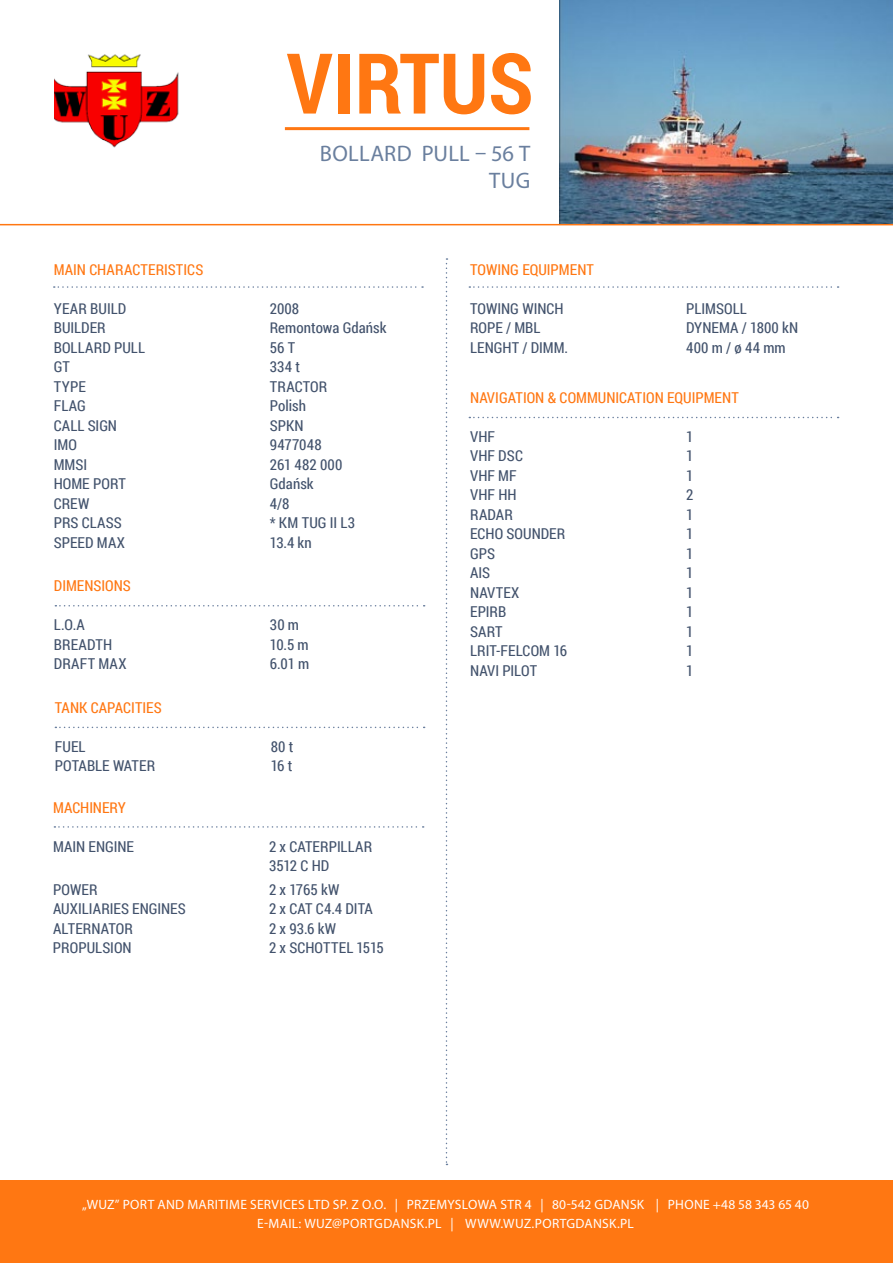
<style>
.page{position:relative;width:893px;height:1263px;background:#fff}
.page>*{position:absolute;margin:0;border:0;box-sizing:border-box;transform-origin:0 0}
.t1{font:700 84px "Roboto Condensed";color:#ff7712}
.t2{font:22.5px/27px "Myriad Pro";letter-spacing:.01em;color:#6a7f9e;text-align:right}
.t3{font:15px/19.5px "Roboto Condensed";letter-spacing:.005em;color:#42526c}
.t4{font:15px "Roboto Condensed";color:#ff7712}
.t5{font:13.5px "Myriad Pro";letter-spacing:.02em;color:#fff}
</style>
<div class="page">
<img style="left:559px;top:0;width:333px;height:224px">
<img style="left:54px;top:54px;width:125px;height:94px">
<svg style="left:54px;top:286px;width:369px;height:2px"></svg>
<hr style="left:0;top:224px;width:893px;height:1px;background:#ff7712">
<svg style="left:469px;top:286px;width:370px;height:2px"></svg>
<svg style="left:54px;top:826px;width:370px;height:2px"></svg>
<svg style="left:55px;top:605px;width:370px;height:1px"></svg>
<svg style="left:55px;top:727px;width:370px;height:1px"></svg>
<svg style="left:446px;top:258px;width:1px;height:907px"></svg>
<hr style="left:285px;top:127px;width:244px;height:3px;background:#ff7712">
<svg style="left:469px;top:417px;width:370px;height:1px"></svg>
<div style="left:0;top:1180px;width:893px;height:83px;background:#ff7712"></div>
<h1 class="t1" style="left:287px;top:24px;width:249px">VIRTUS</h1>
<h2 class="t2" style="left:320px;top:140px;width:212px">BOLLARD PULL – 56 T<br>TUG</h2>
<p class="t4" style="left:54px;top:259px;width:151px">MAIN CHARACTERISTICS</p>
<p class="t3" style="left:54px;top:298px;width:72px">YEAR BUILD</p>
<p class="t3" style="left:270px;top:298px;width:31px">2008</p>
<p class="t3" style="left:54px;top:318px;width:54px">BUILDER</p>
<p class="t3" style="left:270px;top:318px;width:118px">REMONTOWA GDAŃSK</p>
<p class="t3" style="left:54px;top:337px;width:93px">BOLLARD PULL</p>
<p class="t3" style="left:270px;top:337px;width:27px">56 T</p>
<p class="t3" style="left:54px;top:357px;width:18px">GT</p>
<p class="t3" style="left:270px;top:357px;width:32px">334 T</p>
<p class="t3" style="left:54px;top:376px;width:25px">TYPE</p>
<p class="t3" style="left:270px;top:376px;width:50px">TRACTOR</p>
<p class="t3" style="left:54px;top:396px;width:34px">FLAG</p>
<p class="t3" style="left:270px;top:396px;width:38px">POLISH</p>
<p class="t3" style="left:54px;top:415px;width:65px">CALL SIGN</p>
<p class="t3" style="left:162px;top:415px;width:25px">SPKN</p>
<p class="t3" style="left:54px;top:435px;width:9px">IMO</p>
<p class="t3" style="left:270px;top:435px;width:53px">9477048</p>
<p class="t3" style="left:54px;top:454px;width:35px">MMSI</p>
<p class="t3" style="left:270px;top:454px;width:74px">261 482 000</p>
<p class="t3" style="left:54px;top:474px;width:71px">HOME PORT</p>
<p class="t3" style="left:270px;top:474px;width:45px">GDAŃSK</p>
<p class="t3" style="left:54px;top:493px;width:36px">CREW</p>
<p class="t3" style="left:270px;top:493px;width:21px">4/8</p>
<p class="t3" style="left:54px;top:513px;width:9px">PRS</p>
<p class="t3" style="left:82px;top:513px;width:42px">CLASS</p>
<p class="t3" style="left:270px;top:513px;width:87px">* KM TUG II L3</p>
<p class="t3" style="left:54px;top:532px;width:71px">SPEED MAX</p>
<p class="t3" style="left:270px;top:532px;width:44px">13.4 KN</p>
<p class="t4" style="left:54px;top:576px;width:17px">DIMENSIONS</p>
<p class="t3" style="left:54px;top:615px;width:32px">L.O.A</p>
<p class="t3" style="left:270px;top:615px;width:31px">30 M</p>
<p class="t3" style="left:54px;top:634px;width:56px">BREADTH</p>
<p class="t3" style="left:270px;top:634px;width:40px">10.5 M</p>
<p class="t3" style="left:54px;top:654px;width:90px">DRAFT MAX</p>
<p class="t3" style="left:270px;top:654px;width:41px">6.01 M</p>
<p class="t4" style="left:55px;top:697px;width:108px">TANK CAPACITIES</p>
<p class="t3" style="left:55px;top:736px;width:32px">FUEL</p>
<p class="t3" style="left:271px;top:736px;width:24px">80 T</p>
<p class="t3" style="left:55px;top:756px;width:102px">POTABLE WATER</p>
<p class="t3" style="left:271px;top:756px;width:23px">16 T</p>
<p class="t4" style="left:53px;top:797px;width:74px">MACH INERY</p>
<p class="t3" style="left:53px;top:836px;width:83px">MAIN ENGINE</p>
<p class="t3" style="left:269px;top:836px;width:105px">2 X CATERPILLAR<br>3512 C HD</p>
<p class="t3" style="left:53px;top:879px;width:46px">POWER</p>
<p class="t3" style="left:269px;top:879px;width:72px">2 X 1765 KW</p>
<p class="t3" style="left:53px;top:899px;width:134px">AUXILIARIES ENGINES</p>
<p class="t3" style="left:269px;top:899px;width:105px">2 X CAT C4.4 DITA</p>
<p class="t3" style="left:53px;top:918px;width:32px">ALTERNA</p>
<p class="t3" style="left:108px;top:918px;width:17px">TOR</p>
<p class="t3" style="left:269px;top:918px;width:69px">2 X 93.6 KW</p>
<p class="t3" style="left:53px;top:938px;width:80px">PROPULSION</p>
<p class="t3" style="left:269px;top:938px;width:116px">2 X SCHOTTEL 1515</p>
<p class="t4" style="left:470px;top:259px;width:123px">TOWING EQUIPMENT</p>
<p class="t3" style="left:470px;top:298px;width:25px">TOWING</p>
<p class="t3" style="left:522px;top:298px;width:41px">WINCHPLIMSOLL</p>
<p class="t3" style="left:470px;top:318px;width:9px">ROPE</p>
<p class="t3" style="left:506px;top:318px;width:29px">/ MBL</p>
<p class="t3" style="left:686px;top:318px;width:114px">DYNEMA / 1800 KN</p>
<p class="t3" style="left:470px;top:337px;width:100px">LENGHT / DIMM.</p>
<p class="t3" style="left:686px;top:337px;width:101px">400 M / Ø 44 MM</p>
<p class="t4" style="left:470px;top:387px;width:244px">NAVIGATION &amp; COMMUNICATION EQUIPMEN</p>
<p class="t4" style="left:731px;top:387px;width:9px">T</p>
<p class="t3" style="left:470px;top:426px;width:26px">VHF</p>
<p class="t3" style="left:686px;top:426px;width:9px">1</p>
<p class="t3" style="left:470px;top:446px;width:54px">VHF DSC</p>
<p class="t3" style="left:686px;top:446px;width:9px">1</p>
<p class="t3" style="left:470px;top:465px;width:48px">VHF MF</p>
<p class="t3" style="left:686px;top:465px;width:9px">1</p>
<p class="t3" style="left:470px;top:485px;width:48px">VHF HH</p>
<p class="t3" style="left:686px;top:485px;width:9px">2</p>
<p class="t3" style="left:470px;top:504px;width:44px">RADAR</p>
<p class="t3" style="left:686px;top:504px;width:9px">1</p>
<p class="t3" style="left:470px;top:524px;width:46px">ECHO SOUN</p>
<p class="t3" style="left:541px;top:524px;width:17px">DER</p>
<p class="t3" style="left:686px;top:524px;width:9px">1</p>
<p class="t3" style="left:470px;top:543px;width:25px">GPS</p>
<p class="t3" style="left:686px;top:543px;width:9px">1<br>1</p>
<p class="t3" style="left:470px;top:582px;width:51px">NAVTEX</p>
<p class="t3" style="left:686px;top:582px;width:9px">1<br>1</p>
<p class="t3" style="left:470px;top:621px;width:34px">SAR T</p>
<p class="t3" style="left:686px;top:621px;width:9px">1</p>
<p class="t3" style="left:470px;top:641px;width:99px">LRIT-FELCOM 16</p>
<p class="t3" style="left:686px;top:641px;width:9px">1</p>
<p class="t3" style="left:470px;top:660px;width:8px">NAVI</p>
<p class="t3" style="left:502px;top:660px;width:8px">PILO</p>
<p class="t3" style="left:530px;top:660px;width:9px">T</p>
<p class="t3" style="left:686px;top:660px;width:9px">1</p>
<p class="t5" style="left:82px;top:1196px;width:58px">„WUZ” PORT</p>
<p class="t5" style="left:158px;top:1196px;width:322px">AND MARITIME SERVICES LTD SP. Z O.O. | PRZEMYSLOWA</p>
<p class="t5" style="left:500px;top:1196px;width:8px">STR</p>
<p class="t5" style="left:525px;top:1196px;width:286px">4 | 80-542 GDANSK | PHONE +48 58 343 65 40</p>
<p class="t5" style="left:257px;top:1215px;width:58px">E-MAIL: WUZ</p>
<p class="t5" style="left:332px;top:1215px;width:20px">@PORTGDA</p>
<p class="t5" style="left:401px;top:1215px;width:78px">NSK.PL | WWW</p>
<p class="t5" style="left:501px;top:1215px;width:13px">.WUZ</p>
<p class="t5" style="left:532px;top:1215px;width:13px">.PORTGDA</p>
<p class="t5" style="left:593px;top:1215px;width:35px">NSK.PL</p>
</div>
